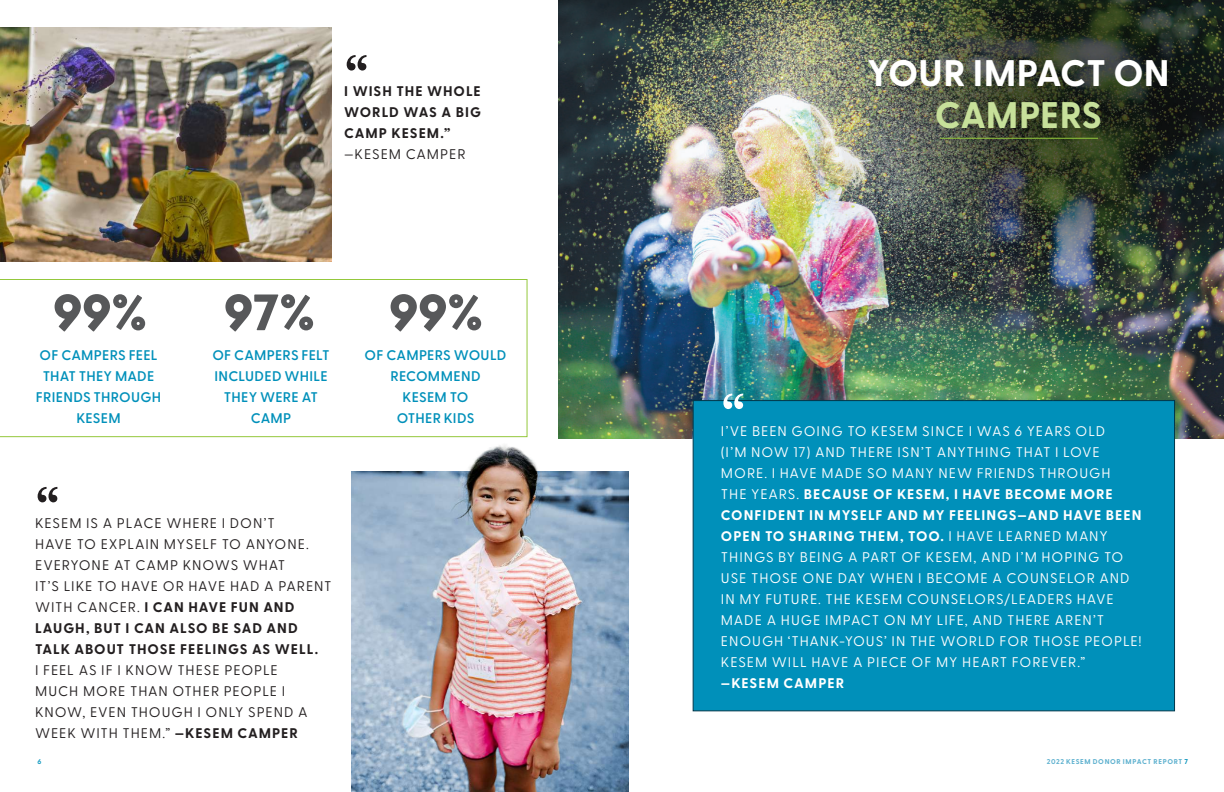
<style>
.page{position:relative;width:1224px;height:792px;background:#fff}
.page>*{position:absolute;margin:0;border:0;box-sizing:border-box;transform-origin:0 0}
.t1{font:72px "Greycliff CF";color:#231f20}
.t2{font:72px "Greycliff CF";color:#fff}
.t3{font:800 51px "Greycliff CF";color:#57585a}
.t4{font:700 37px "Greycliff CF";color:#fff}
.t5{font:700 37px "Greycliff CF";letter-spacing:-.01em;color:#c7e09a}
.t6{font:14px/21px "Greycliff CF";letter-spacing:.06em;color:#fff}
.t7{font:14px/21px "Greycliff CF";letter-spacing:.055em;color:#231f20}
.t8{font:600 14px/21px "Greycliff CF";letter-spacing:.01em;color:#0090ba;text-align:center}
.t9{font:700 14px/21px "Greycliff CF";letter-spacing:.065em;color:#231f20;text-align:justify}
.t10{font:700 14px "Greycliff CF";letter-spacing:.065em;color:#fff}
.t11{font:700 7px "Greycliff CF";letter-spacing:.085em;color:#5eb1cf}
.t12{font:700 7px "Greycliff CF";color:#1c9ec3}
.s1{font-weight:700}
.s2{color:#0090ba}
</style>
<div class="page">
<img style="left:558px;top:0;width:666px;height:439px">
<div style="left:693px;top:400px;width:482px;height:311px;background:#0090ba;border:1px solid #00374b"></div>
<img style="left:351px;top:472px;width:25px;height:320px">
<img style="left:0;top:27px;width:332px;height:234px">
<img style="left:376px;top:437px;width:252px;height:355px">
<hr style="left:940px;top:138px;width:158px;height:1px;background:#94c83c">
<svg style="left:0;top:279px;width:528px;height:158px"></svg>
<h1 class="t1" style="left:344px;top:40px;width:26px">“</h1>
<p class="t9" style="left:344px;top:81px;width:138px">I WISH THE WHOLE WORLD WAS A BIG CAMP KESEM.”</p>
<p class="t7" style="left:344px;top:144px;width:123px">—KESEM CAMPER</p>
<h2 class="t3" style="left:53px;top:281px;width:96px">99%</h2>
<h2 class="t3" style="left:224px;top:281px;width:93px">97%</h2>
<h2 class="t3" style="left:389px;top:281px;width:96px">99%</h2>
<p class="t8" style="left:36px;top:345px;width:127px">OF CAMPERS FEEL<br>THAT THEY MADE<br>FRIENDS THROUGH<br>KESEM</p>
<p class="t8" style="left:212px;top:345px;width:119px">OF CAMPERS FELT<br>INCLUDED WHILE<br>THEY WERE AT<br>CAMP</p>
<p class="t8" style="left:365px;top:345px;width:143px">OF CAMPERS WOULD<br>RECOMMEND<br>KESEM TO<br>OTHER KIDS</p>
<h1 class="t1" style="left:35px;top:472px;width:26px">“</h1>
<p class="t7" style="left:35px;top:513px;width:298px">KESEM IS A PLACE WHERE I DON’T<br>HAVE TO EXPLAIN MYSELF TO ANYONE.<br>EVERYONE AT CAMP KNOWS WHAT<br>IT’S LIKE TO HAVE OR HAVE HAD A PARENT<br>WITH CANCER. <span class="s1">I CAN HAVE FUN AND<br>LAUGH, BUT I CAN ALSO BE SAD AND<br>TALK ABOUT THOSE FEELINGS AS WELL.</span></p>
<p class="t7" style="left:35px;top:660px;width:274px">I FEEL AS IF I KNOW THESE PEOPLE<br>MUCH MORE THAN OTHER PEOPLE I<br>KNOW, EVEN THOUGH I ONLY SPEND A<br>WEEK WITH THEM.” <span class="s1">—KESEM CAMPER</span></p>
<p class="t12" style="left:37px;top:758px;width:5px">6</p>
<h1 class="t2" style="left:721px;top:378px;width:26px">“</h1>
<h3 class="t4" style="left:867px;top:51px;width:304px">YOUR IMPACT ON</h3>
<h3 class="t5" style="left:935px;top:93px;width:169px">CAMPERS</h3>
<p class="t6" style="left:721px;top:420px;width:422px">I’VE BEEN GOING TO KESEM SINCE I WAS 6 YEARS OLD<br>(I’M NOW 17) AND THERE ISN’T ANYTHING THAT I LOVE MORE. I HAVE MADE SO MANY NEW FRIENDS THROUGH<br>THE YEARS. <span class="s1">BECAUSE OF KESEM, I HAVE BECOME MORE CONFIDENT IN MYSELF AND MY FEELINGS—AND HAVE BEEN OPEN TO SHARING THEM, TOO.</span> I HAVE LEARNED MANY THINGS BY BEING A PART OF KESEM, AND I’M HOPING TO USE THOSE ONE DAY WHEN I BECOME A COUNSELOR AND IN MY FUTURE. THE KESEM COUNSELORS/LEADERS HAVE MADE A HUGE IMPACT ON MY LIFE, AND THERE AREN’T ENOUGH ‘THANK-YOUS’ IN THE WORLD FOR THOSE PEOPLE!<br>KESEM WILL HAVE A PIECE OF MY HEART FOREVER.”</p>
<p class="t10" style="left:721px;top:674px;width:125px">—KESEM CAMPER</p>
<p class="t11" style="left:1047px;top:758px;width:143px">2022 KESEM DONOR IMPACT REPORT <span class="s2">7</span></p>
</div>
